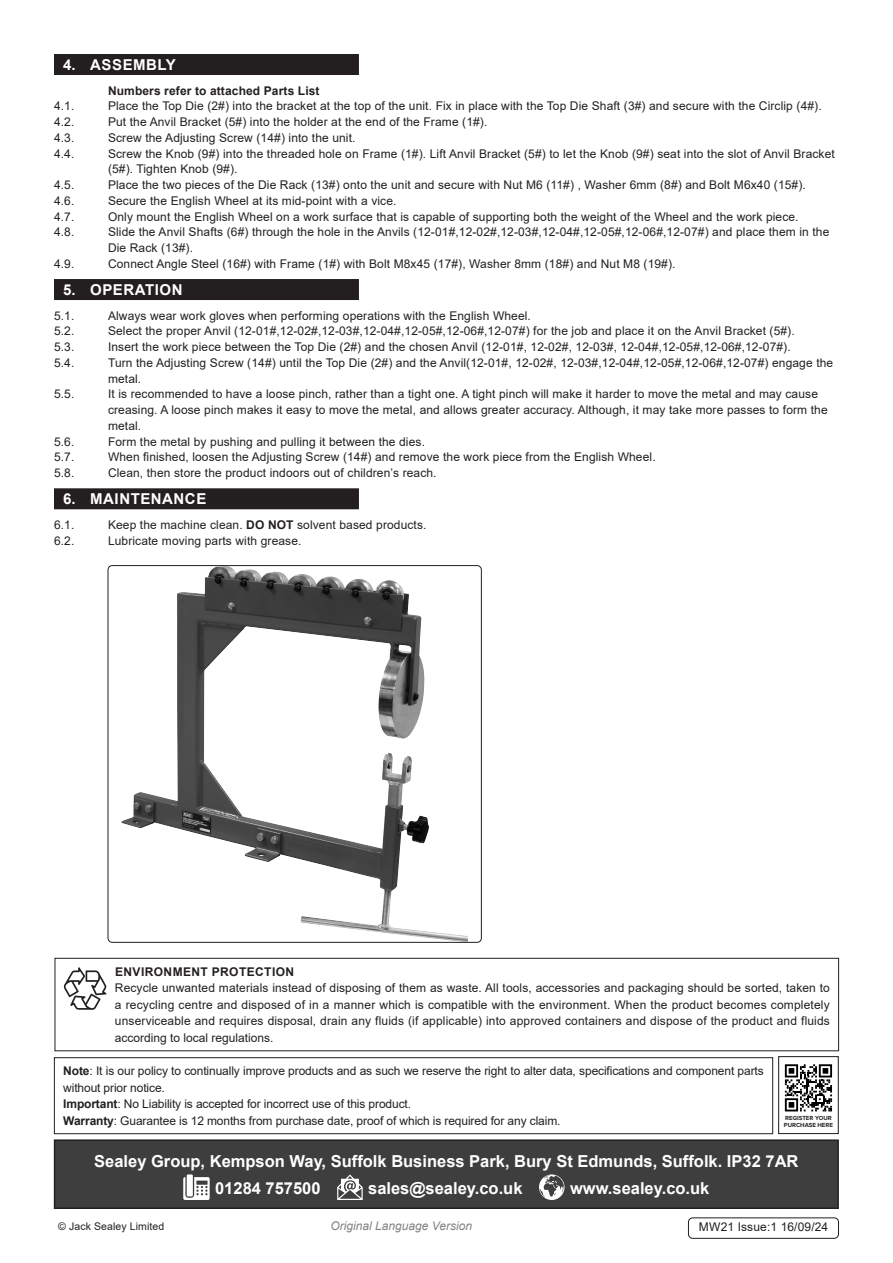
<style>
.page{position:relative;width:893px;height:1263px;background:#fff}
.page>*{position:absolute;margin:0;border:0;box-sizing:border-box;transform-origin:0 0}
.Footer_Contact_Information{font:700 16.5px "Arial";color:#fff}
.t1{font:700 15px "Arial";letter-spacing:.035em;color:#fff}
.Enviroment_Protection_Body{font:12px/15.8px "Arial";letter-spacing:.01em;color:#231f20}
.Important_Notification_Body{font:12px/16.5px "Arial";letter-spacing:-.01em;color:#231f20}
.Body{font:700 12px "Arial";letter-spacing:.01em;color:#231f20}
.t2{font:italic 12px "Arial";color:#808285}
.Enviroment_Protection_Header{font:700 12px "Arial";letter-spacing:.035em;color:#231f20}
.Body__Footer{font:12px "Arial";letter-spacing:.01em;color:#231f20}
.Body__Justified__7pt{font:10.5px "Arial";letter-spacing:.01em;color:#231f20}
.t3{font:700 6.15px/7.2px "Proxima Nova";color:#231f20}
.s1{font-weight:700}
</style>
<div class="page">
<div style="left:54px;top:54px;width:305px;height:21px;background:#231f20"></div>
<div style="left:54px;top:279px;width:305px;height:21px;background:#231f20"></div>
<div style="left:54px;top:488px;width:305px;height:21px;background:#231f20"></div>
<div style="left:688px;top:1217px;width:151px;height:22px;border:1px solid #231f20;border-radius:4px"></div>
<div style="left:55px;top:1140px;width:783px;height:68px;background:#3e3e3f"></div>
<svg style="left:183px;top:1177px;width:27px;height:23px"></svg>
<div style="left:187px;top:1174px;width:6px;height:22px;background:#fff"></div>
<svg style="left:337px;top:1174px;width:26px;height:26px"></svg>
<svg style="left:539px;top:1174px;width:25px;height:26px"></svg>
<div style="left:54px;top:1139px;width:785px;height:70px;border:2px solid #231f20"></div>
<div style="left:55px;top:958px;width:784px;height:93px;border:1px solid #231f20"></div>
<svg style="left:64px;top:967px;width:42px;height:43px"></svg>
<div style="left:54px;top:1057px;width:719px;height:77px;border:1px solid #231f20"></div>
<svg style="left:784px;top:1064px;width:49px;height:48px"></svg>
<svg style="left:785px;top:1064px;width:47px;height:47px"></svg>
<div style="left:778px;top:1056px;width:61px;height:78px;border:1px solid #231f20"></div>
<img style="left:121px;top:567px;width:347px;height:374px">
<div style="left:108px;top:565px;width:374px;height:378px;border:1px solid #231f20;border-radius:4px"></div>
<p class="t1" style="left:63px;top:54px;width:114px">4. ASSEMBLY</p>
<p class="Body" style="left:108px;top:82px;width:213px">Numbers refer to attached Parts List</p>
<p class="Enviroment_Protection_Body" style="left:54px;top:98px;width:22px">4.1.</p>
<p class="Enviroment_Protection_Body" style="left:108px;top:98px;width:715px">Place the Top Die (2#) into the bracket at the top of the unit. Fix in place with the Top Die Shaft (3#) and secure with the Circlip (4#).</p>
<p class="Enviroment_Protection_Body" style="left:54px;top:114px;width:22px">4.2.</p>
<p class="Enviroment_Protection_Body" style="left:108px;top:114px;width:381px">Put the Anvil Bracket (5#) into the holder at the end of the Frame (1#).</p>
<p class="Enviroment_Protection_Body" style="left:54px;top:130px;width:22px">4.3.</p>
<p class="Enviroment_Protection_Body" style="left:108px;top:130px;width:249px">Screw the Adjusting Screw (14#) into the unit.</p>
<p class="Enviroment_Protection_Body" style="left:54px;top:145px;width:22px">4.4.</p>
<p class="Enviroment_Protection_Body" style="left:108px;top:145px;width:728px">Screw the Knob (9#) into the threaded hole on Frame (1#). Lift Anvil Bracket (5#) to let the Knob (9#) seat into the slot of Anvil Bracket (5#). Tighten Knob (9#).</p>
<p class="Enviroment_Protection_Body" style="left:54px;top:177px;width:22px">4.5.</p>
<p class="Enviroment_Protection_Body" style="left:108px;top:177px;width:699px">Place the two pieces of the Die Rack (13#) onto the unit and secure with Nut M6 (11#) , Washer 6mm (8#) and Bolt M6x40 (15#).</p>
<p class="Enviroment_Protection_Body" style="left:54px;top:193px;width:22px">4.6.</p>
<p class="Enviroment_Protection_Body" style="left:108px;top:193px;width:290px">Secure the English Wheel at its mid-point with a vice.</p>
<p class="Enviroment_Protection_Body" style="left:54px;top:208px;width:22px">4.7.</p>
<p class="Enviroment_Protection_Body" style="left:108px;top:208px;width:692px">Only mount the English Wheel on a work surface that is capable of supporting both the weight of the Wheel and the work piece.</p>
<p class="Enviroment_Protection_Body" style="left:54px;top:224px;width:22px">4.8.</p>
<p class="Enviroment_Protection_Body" style="left:108px;top:224px;width:723px">Slide the Anvil Shafts (6#) through the hole in the Anvils (12-01#,12-02#,12-03#,12-04#,12-05#,12-06#,12-07#) and place them in the<br>Die Rack (13#).</p>
<p class="Enviroment_Protection_Body" style="left:54px;top:256px;width:22px">4.9.</p>
<p class="Enviroment_Protection_Body" style="left:108px;top:256px;width:569px">Connect Angle Steel (16#) with Frame (1#) with Bolt M8x45 (17#), Washer 8mm (18#) and Nut M8 (19#).</p>
<p class="t1" style="left:63px;top:279px;width:121px">5. OPERATION</p>
<p class="Enviroment_Protection_Body" style="left:54px;top:307px;width:22px">5.1.</p>
<p class="Enviroment_Protection_Body" style="left:108px;top:307px;width:424px">Always wear work gloves when performing operations with the English Wheel.</p>
<p class="Enviroment_Protection_Body" style="left:54px;top:323px;width:22px">5.2.</p>
<p class="Enviroment_Protection_Body" style="left:108px;top:323px;width:688px">Select the proper Anvil (12-01#,12-02#,12-03#,12-04#,12-05#,12-06#,12-07#) for the job and place it on the Anvil Bracket (5#).</p>
<p class="Enviroment_Protection_Body" style="left:54px;top:339px;width:22px">5.3.</p>
<p class="Enviroment_Protection_Body" style="left:108px;top:339px;width:684px">Insert the work piece between the Top Die (2#) and the chosen Anvil (12-01#, 12-02#, 12-03#, 12-04#,12-05#,12-06#,12-07#).</p>
<p class="Enviroment_Protection_Body" style="left:54px;top:355px;width:22px">5.4.</p>
<p class="Enviroment_Protection_Body" style="left:108px;top:355px;width:727px">Turn the Adjusting Screw (14#) until the Top Die (2#) and the Anvil(12-01#, 12-02#, 12-03#,12-04#,12-05#,12-06#,12-07#) engage the metal.</p>
<p class="Enviroment_Protection_Body" style="left:54px;top:386px;width:22px">5.5.</p>
<p class="Enviroment_Protection_Body" style="left:108px;top:386px;width:721px">It is recommended to have a loose pinch, rather than a tight one. A tight pinch will make it harder to move the metal and may cause creasing. A loose pinch makes it easy to move the metal, and allows greater accuracy. Although, it may take more passes to form the metal.</p>
<p class="Enviroment_Protection_Body" style="left:54px;top:433px;width:22px">5.6.</p>
<p class="Enviroment_Protection_Body" style="left:108px;top:433px;width:318px">Form the metal by pushing and pulling it between the dies.</p>
<p class="Enviroment_Protection_Body" style="left:54px;top:449px;width:22px">5.7.</p>
<p class="Enviroment_Protection_Body" style="left:108px;top:449px;width:549px">When finished, loosen the Adjusting Screw (14#) and remove the work piece from the English Wheel.</p>
<p class="Enviroment_Protection_Body" style="left:54px;top:465px;width:22px">5.8.</p>
<p class="Enviroment_Protection_Body" style="left:108px;top:465px;width:330px">Clean, then store the product indoors out of children’s reach.</p>
<p class="t1" style="left:63px;top:488px;width:145px">6. MAINTENANCE</p>
<p class="Enviroment_Protection_Body" style="left:54px;top:517px;width:22px">6.1.</p>
<p class="Enviroment_Protection_Body" style="left:108px;top:517px;width:320px">Keep the machine clean. <span class="s1">DO NOT</span> solvent based products.</p>
<p class="Enviroment_Protection_Body" style="left:54px;top:532px;width:22px">6.2.</p>
<p class="Enviroment_Protection_Body" style="left:108px;top:532px;width:195px">Lubricate moving parts with grease.</p>
<p class="Enviroment_Protection_Header" style="left:115px;top:963px;width:181px">ENVIRONMENT PROTECTION</p>
<p class="Enviroment_Protection_Body" style="left:115px;top:980px;width:717px;line-height:16.5px;text-align:justify">Recycle unwanted materials instead of disposing of them as waste. All tools, accessories and packaging should be sorted, taken to a recycling centre and disposed of in a manner which is compatible with the environment. When the product becomes completely unserviceable and requires disposal, drain any fluids (if applicable) into approved containers and dispose of the product and fluids according to local regulations.</p>
<p class="Important_Notification_Body" style="left:63px;top:1063px;width:702px"><span class="s1">Note</span>: It is our policy to continually improve products and as such we reserve the right to alter data, specifications and component parts without prior notice.</p>
<p class="Important_Notification_Body" style="left:63px;top:1096px;width:349px"><span class="s1">Important</span>: No Liability is accepted for incorrect use of this product.</p>
<p class="Important_Notification_Body" style="left:63px;top:1112px;width:499px"><span class="s1">Warranty</span>: Guarantee is 12 months from purchase date, proof of which is required for any claim.</p>
<p class="t3" style="left:784px;top:1114px;width:51px">REGISTER YOUR<br>PURCHASE HERE</p>
<p class="Footer_Contact_Information" style="left:94px;top:1149px;width:706px">Sealey Group, Kempson Way, Suffolk Business Park, Bury St Edmunds, Suffolk. IP32 7AR</p>
<p class="Footer_Contact_Information" style="left:215px;top:1176px;width:107px">01284 757500</p>
<p class="Footer_Contact_Information" style="left:368px;top:1176px;width:156px">sales@sealey.co.uk</p>
<p class="Footer_Contact_Information" style="left:570px;top:1176px;width:141px">www.sealey.co.uk</p>
<p class="Body__Justified__7pt" style="left:58px;top:1219px;width:108px">© Jack Sealey Limited</p>
<p class="t2" style="left:330px;top:1218px;width:143px">Original Language Version</p>
<p class="Body__Footer" style="left:699px;top:1219px;width:131px">MW21 Issue:1 16/09/24</p>
</div>
